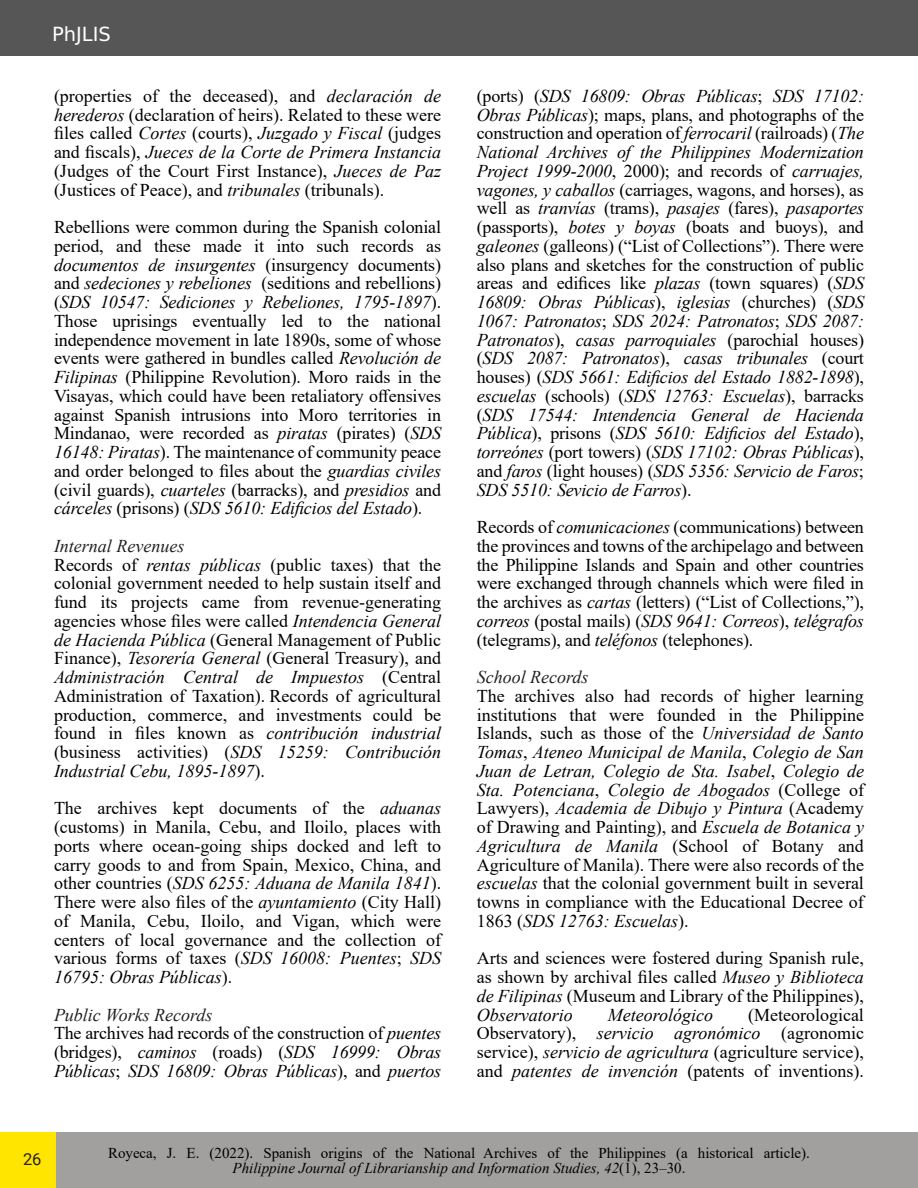
<style>
.page{position:relative;width:918px;height:1188px;background:#fff}
.page>*{position:absolute;margin:0;border:0;box-sizing:border-box;transform-origin:0 0}
.t1{font:19.5px "Verina Sans";color:#fff}
.t2{font:18px/18.8px "Times New Roman";color:#000;text-align:justify}
.t3{font:italic 18px/18.8px "Times New Roman";letter-spacing:-.01em;color:#000}
.t4{font:italic 18px "Times New Roman";color:#231f20}
.t5{font:16.5px "Roboto";color:#27201f}
.t6{font:15px/15px "Times New Roman";color:#000;text-align:center}
.s1{font-style:italic}
.s2{font-style:italic;color:#231f20}
.s3{color:#231f20}
.s4{font-style:normal}
</style>
<div class="page">
<div style="left:56px;top:1132px;width:862px;height:56px;background:#a29f9f"></div>
<div style="left:0;top:0;width:918px;height:56px;background:#565656"></div>
<div style="left:0;top:1132px;width:56px;height:56px;background:#ffe500"></div>
<p class="t1" style="left:52px;top:26px;width:60px">PhJLIS</p>
<p class="t2" style="left:54px;top:88px;width:389px">(properties of the deceased), and <span class="s1">declaración de herederos</span> (declaration of heirs). Related to these were files called <span class="s1">Cortes</span> (courts), <span class="s1">Juzgado y Fiscal</span> (judges and fiscals), <span class="s1">Jueces de la Corte de Primera Instancia </span>(Judges of the Court First Instance), <span class="s1">Jueces de Paz </span>(Justices of Peace), and <span class="s1">tribunales</span> (tribunals).</p>
<p class="t2" style="left:54px;top:219px;width:389px">Rebellions were common during the Spanish colonial period, and these made it into such records as <span class="s1">documentos de insurgentes</span> (insurgency documents) and <span class="s1">sedeciones y rebeliones</span> (seditions and rebellions) (<span class="s1">SDS 10547: Sediciones y Rebeliones, 1795-1897</span>).<br>Those uprisings eventually led to the national independence movement in late 1890s, some of whose events were gathered in bundles called <span class="s1">Revolución de Filipinas</span> (Philippine Revolution). Moro raids in the Visayas, which could have been retaliatory offensives against Spanish intrusions into Moro territories in Mindanao, were recorded as <span class="s1">piratas</span> (pirates) (<span class="s1">SDS 16148: Piratas</span>). The maintenance of community peace and order belonged to files about the <span class="s1">guardias civiles </span>(civil guards), <span class="s1">cuarteles</span> (barracks), and <span class="s1">presidios</span> and <span class="s1">cárceles</span> (prisons) (<span class="s1">SDS 5610: Edificios del Estado</span>).</p>
<p class="t2" style="left:54px;top:538px;width:389px;text-align:left"><span class="s2">Internal Revenues<br></span>Records of <span class="s1">rentas públicas</span> (public taxes) that the colonial government needed to help sustain itself and fund its projects came from revenue-generating agencies whose files were called <span class="s1">Intendencia General de Hacienda Pública</span> (General Management of Public Finance), <span class="s1">Tesorería General</span> (General Treasury), and <span class="s1">Administración Central de Impuestos</span> (Central Administration of Taxation). Records of agricultural production, commerce, and investments could be found in files known as <span class="s1">contribución industrial </span>(business activities) (<span class="s1">SDS 15259: Contribución Industrial Cebu, 1895-1897</span>).</p>
<p class="t2" style="left:54px;top:801px;width:389px">The archives kept documents of the <span class="s1">aduanas </span>(customs) in Manila, Cebu, and Iloilo, places with ports where ocean-going ships docked and left to carry goods to and from Spain, Mexico, China, and other countries (<span class="s1">SDS 6255: Aduana de Manila 1841</span>).<br>There were also files of the <span class="s1">ayuntamiento</span> (City Hall) of Manila, Cebu, Iloilo, and Vigan, which were centers of local governance and the collection of various forms of taxes (<span class="s1">SDS 16008: Puentes</span>; <span class="s1">SDS 16795: Obras Públicas</span>).</p>
<p class="t3" style="left:54px;top:1007px;width:389px"><span class="s3">Public Works Records<br></span><span class="s4">The archives had records of the construction of</span> puentes <span class="s4">(bridges),</span> caminos <span class="s4">(roads) (</span>SDS 16999: Obras Públicas<span class="s4">;</span> SDS 16809: Obras Públicas<span class="s4">), and</span> puertos</p>
<p class="t3" style="left:477px;top:88px;width:389px;text-align:justify"><span class="s4">(ports) (</span>SDS 16809: Obras Públicas<span class="s4">;</span> SDS 17102:<br>Obras Públicas<span class="s4">); maps, plans, and photographs of the construction and operation of</span> ferrocaril <span class="s4">(railroads) (</span>The National Archives of the Philippines Modernization Project 1999-2000<span class="s4">, 2000); and records of</span> carruajes, vagones, y caballos <span class="s4">(carriages, wagons, and horses), as well as</span> tranvías <span class="s4">(trams),</span> pasajes <span class="s4">(fares),</span> pasaportes <span class="s4">(passports),</span> botes y boyas <span class="s4">(boats and buoys), and </span>galeones <span class="s4">(galleons) (“List of Collections”). There were also plans and sketches for the construction of public areas and edifices like</span> plazas <span class="s4">(town squares) (</span>SDS 16809: Obras Públicas<span class="s4">),</span> iglesias <span class="s4">(churches) (</span>SDS 1067: Patronatos<span class="s4">;</span> SDS 2024: Patronatos<span class="s4">;</span> SDS 2087:<br>Patronatos<span class="s4">),</span> casas parroquiales <span class="s4">(parochial houses) (</span>SDS 2087: Patronatos<span class="s4">),</span> casas tribunales <span class="s4">(court houses) (</span>SDS 5661: Edificios del Estado 1882-1898<span class="s4">), </span>escuelas <span class="s4">(schools) (</span>SDS 12763: Escuelas<span class="s4">), barracks (</span>SDS 17544: Intendencia General de Hacienda Pública<span class="s4">), prisons (</span>SDS 5610: Edificios del Estado<span class="s4">), </span>torreónes <span class="s4">(port towers) (</span>SDS 17102: Obras Públicas<span class="s4">), and</span> faros <span class="s4">(light houses) (</span>SDS 5356: Servicio de Faros<span class="s4">; </span>SDS 5510: Sevicio de Farros<span class="s4">).</span></p>
<p class="t2" style="left:477px;top:519px;width:389px">Records of <span class="s1">comunicaciones</span> (communications) between the provinces and towns of the archipelago and between the Philippine Islands and Spain and other countries were exchanged through channels which were filed in the archives as <span class="s1">cartas</span> (letters) (“List of Collections,”), <span class="s1">correos</span> (postal mails) (<span class="s1">SDS 9641: Correos</span>), <span class="s1">telégrafos </span>(telegrams), and <span class="s1">teléfonos</span> (telephones).</p>
<p class="t4" style="left:477px;top:671px;width:113px">School Records</p>
<p class="t2" style="left:477px;top:688px;width:389px">The archives also had records of higher learning institutions that were founded in the Philippine Islands, such as those of the <span class="s1">Universidad de Santo Tomas</span>, <span class="s1">Ateneo Municipal de Manila</span>, <span class="s1">Colegio de San Juan de Letran, Colegio de Sta. Isabel</span>, <span class="s1">Colegio de Sta. Potenciana</span>, <span class="s1">Colegio de Abogados</span> (College of Lawyers), <span class="s1">Academia de Dibujo y Pintura</span> (Academy of Drawing and Painting), and <span class="s1">Escuela de Botanica y Agricultura de Manila</span> (School of Botany and Agriculture of Manila). There were also records of the <span class="s1">escuelas</span> that the colonial government built in several towns in compliance with the Educational Decree of 1863 (<span class="s1">SDS 12763: Escuelas</span>).</p>
<p class="t2" style="left:477px;top:951px;width:389px">Arts and sciences were fostered during Spanish rule, as shown by archival files called <span class="s1">Museo y Biblioteca de Filipinas</span> (Museum and Library of the Philippines), <span class="s1">Observatorio</span></p>
<p class="t2" style="left:477px;top:1007px;width:389px;text-indent:271px">(Meteorological Observatory), <span class="s1">servicio agronómico</span> (agronomic service), <span class="s1">servicio de agricultura</span> (agriculture service), and <span class="s1">patentes de invención</span> (patents of inventions).</p>
<p class="t3" style="left:608px;top:1007px;width:107px">Meteorológico</p>
<p class="t5" style="left:23px;top:1152px;width:20px">26</p>
<p class="t6" style="left:108px;top:1147px;width:703px">Royeca, J. E. (2022). Spanish origins of the National Archives of the Philippines (a historical article).<br><span class="s1">Philippine Journal of Librarianship and Information Studies, 42</span>(1), 23–30.</p>
</div>
